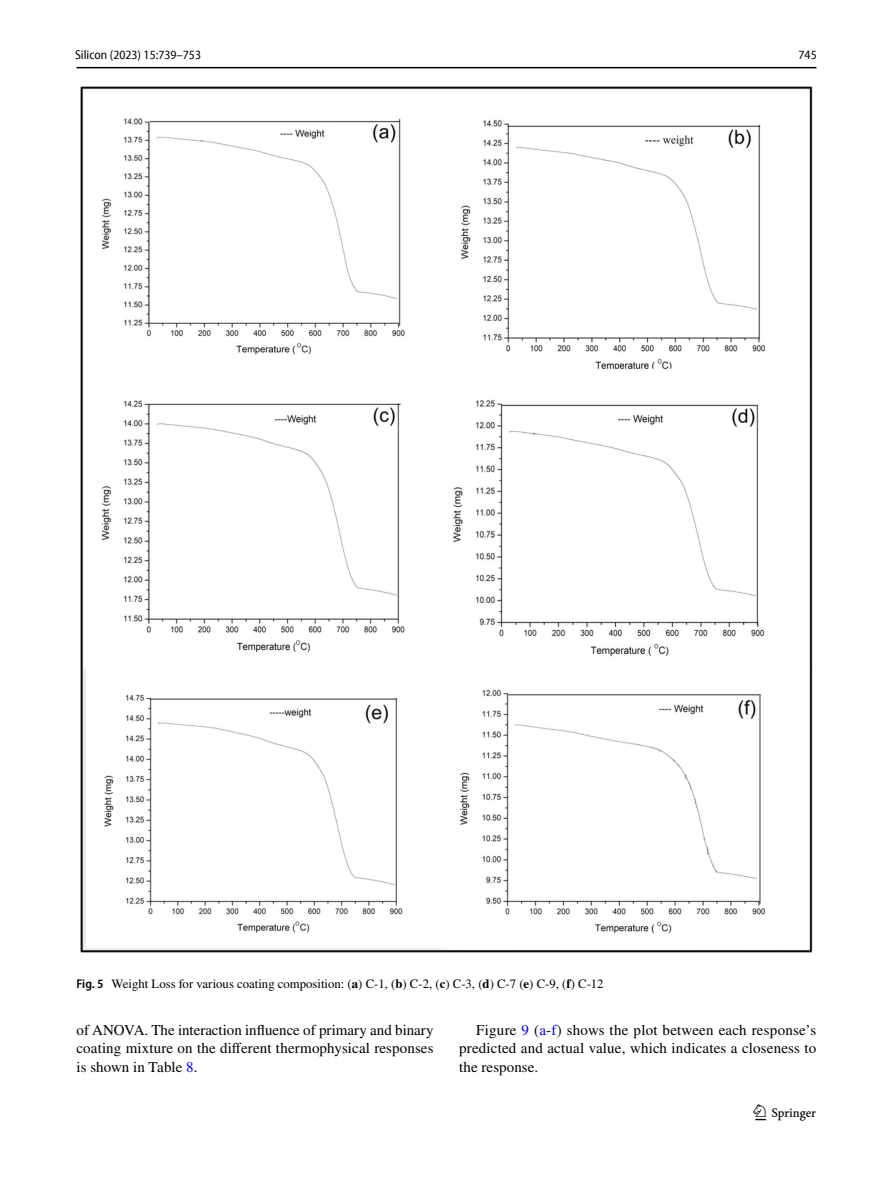
<style>
.page{position:relative;width:893px;height:1187px;background:#fff}
.page>*{position:absolute;margin:0;border:0;box-sizing:border-box;transform-origin:0 0}
.t1{font:22.5px "Springnew Regular 3";color:#000}
.t2{font:15px/18.8px "STIX";letter-spacing:.01em;color:#000;text-align:justify}
.t3{font:12.75px "STIX";color:#000}
.t4{font:semi-condensed 12.75px "Myriad Pro Unic";color:#000}
.s1{font-family:"Myriad Pro";font-weight:600;font-stretch:semi-condensed}
.s2{font-weight:700}
.s3{color:#00f}
</style>
<div class="page">
<hr style="left:77px;top:67px;width:739px;height:1px;background:#000">
<img style="left:81px;top:87px;width:731px;height:865px">
<p class="t4" style="left:75px;top:50px;width:127px">Silicon (2023) 15:739–753</p>
<p class="t4" style="left:798px;top:50px;width:20px">745</p>
<p class="t3" style="left:77px;top:974px;width:529px"><span class="s1">Fig. 5</span> Weight Loss for various coating composition: (<span class="s2">a</span>) C-1, (<span class="s2">b</span>) C-2, (<span class="s2">c</span>) C-3, (<span class="s2">d</span>) C-7 (<span class="s2">e</span>) C-9, (<span class="s2">f</span>) C-12</p>
<p class="t2" style="left:77px;top:1021px;width:359px">of ANOVA. The interaction influence of primary and binary coating mixture on the different thermophysical responses is shown in Table <span class="s3">8</span>.</p>
<p class="t2" style="left:459px;top:1021px;width:359px;text-indent:17px">Figure <span class="s3">9</span> (<span class="s3">a</span>-<span class="s3">f</span>) shows the plot between each response’s predicted and actual value, which indicates a closeness to the response.</p>
<h1 class="t1" style="left:755px;top:1104px;width:62px">1 3</h1>
</div>
